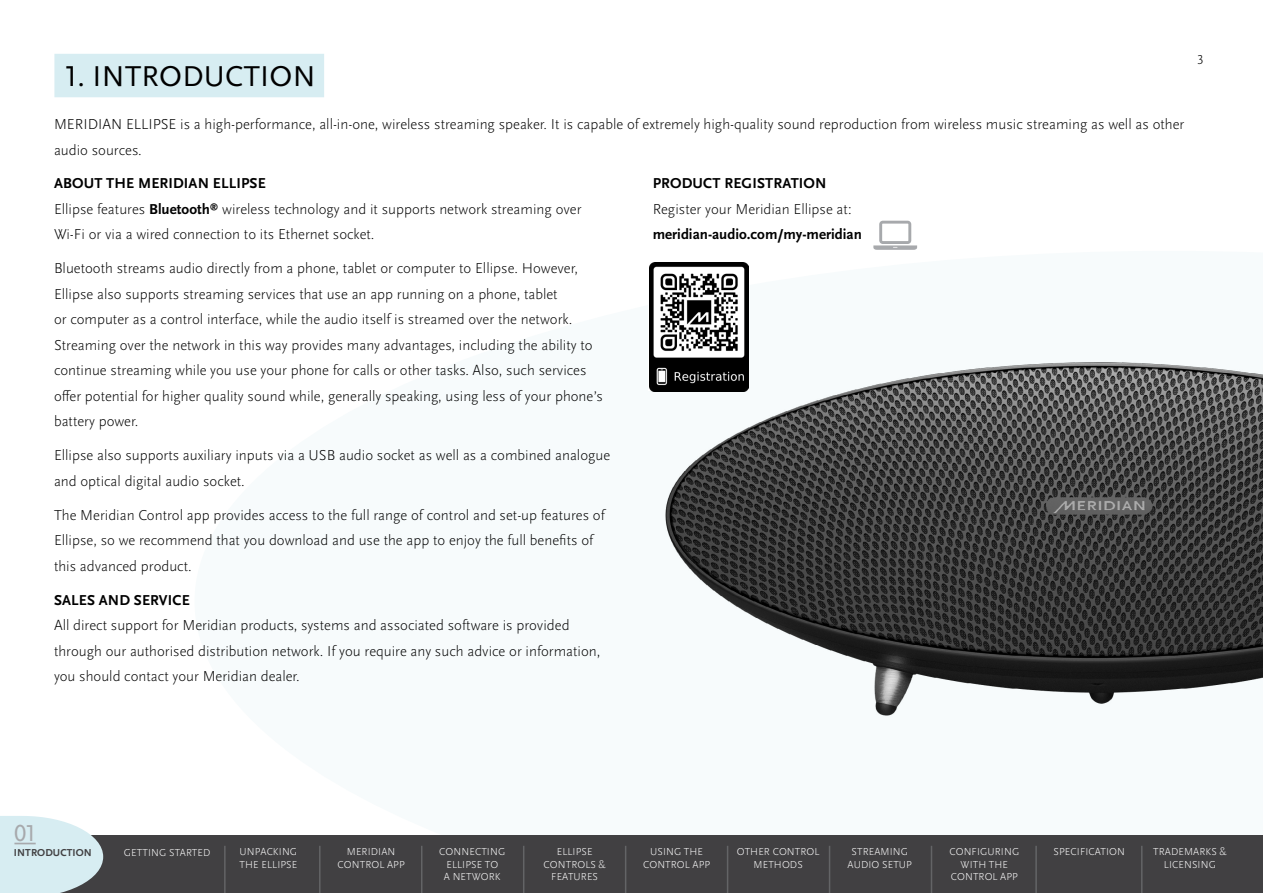
<style>
.page{position:relative;width:1263px;height:893px;background:#fff}
.page>*{position:absolute;margin:0;border:0;box-sizing:border-box;transform-origin:0 0}
.t1{font:30px "Scala Sans Pro";letter-spacing:.01em;color:#000}
.t2{font:24px "Scala Sans Pro";color:#a7a9ac}
.t3{font:300 15px/25.5px "Scala Sans Pro";color:#000}
.t4{font:700 15px "Scala Sans Pro";letter-spacing:.01em;color:#000}
.t5{font:300 13.5px "Scala Sans Pro";color:#000}
.t6{font:300 10.5px/12.6px "Scala Sans Pro";letter-spacing:.01em;color:#fff;text-align:center}
.t7{font:700 10.5px "Scala Sans Pro";letter-spacing:.01em;color:#414042}
.s1{font-weight:700}
</style>
<div class="page">
<div style="left:54px;top:54px;width:270px;height:43px;background:#d7edf2"></div>
<div style="left:0;top:835px;width:1263px;height:58px;background:#414042"></div>
<svg style="left:0;top:816px;width:103px;height:77px;background:#cfe2e6"></svg>
<img style="left:662px;top:362px;width:601px;height:354px">
<svg style="left:873px;top:221px;width:44px;height:29px"></svg>
<img style="left:649px;top:263px;width:99px;height:128px">
<hr style="left:224px;top:846px;width:2px;height:47px;background:#636466">
<hr style="left:319px;top:846px;width:1px;height:47px;background:#636466">
<hr style="left:421px;top:846px;width:1px;height:47px;background:#636466">
<hr style="left:523px;top:846px;width:1px;height:47px;background:#636466">
<hr style="left:625px;top:846px;width:1px;height:47px;background:#636466">
<hr style="left:727px;top:846px;width:1px;height:47px;background:#636466">
<hr style="left:829px;top:846px;width:1px;height:47px;background:#636466">
<hr style="left:931px;top:846px;width:1px;height:47px;background:#636466">
<hr style="left:1035px;top:846px;width:2px;height:47px;background:#636466">
<hr style="left:1141px;top:846px;width:1px;height:47px;background:#636466">
<h1 class="t1" style="left:66px;top:59px;width:251px">1. INTRODUCTION</h1>
<p class="t3" style="left:54px;top:112px;width:1132px">MERIDIAN ELLIPSE is a high-performance, all-in-one, wireless streaming speaker. It is capable of extremely high-quality sound reproduction from wireless music streaming as well as other audio sources.</p>
<p class="t3" style="left:54px;top:171px;width:529px"><span class="s1">ABOUT THE MERIDIAN ELLIPSE<br></span>Ellipse features <span class="s1">Bluetooth</span><sup>®</sup> wireless technology and it supports network streaming over<br>Wi-Fi or via a wired connection to its Ethernet socket.</p>
<p class="t3" style="left:54px;top:256px;width:550px">Bluetooth streams audio directly from a phone, tablet or computer to Ellipse. However, Ellipse also supports streaming services that use an app running on a phone, tablet<br>or computer as a control interface, while the audio itself is streamed over the network.<br>Streaming over the network in this way provides many advantages, including the ability to continue streaming while you use your phone for calls or other tasks. Also, such services offer potential for higher quality sound while, generally speaking, using less of your phone’s battery power.</p>
<p class="t3" style="left:54px;top:443px;width:558px">Ellipse also supports auxiliary inputs via a USB audio socket as well as a combined analogue and optical digital audio socket.</p>
<p class="t3" style="left:54px;top:502px;width:552px">The Meridian Control app provides access to the full range of control and set-up features of<br>Ellipse, so we recommend that you download and use the app to enjoy the full benefits of this advanced product.</p>
<p class="t4" style="left:54px;top:591px;width:137px">SALES AND SERVICE</p>
<p class="t3" style="left:54px;top:613px;width:548px">All direct support for Meridian products, systems and associated software is provided through our authorised distribution network. If you require any such advice or information, you should contact your Meridian dealer.</p>
<p class="t4" style="left:653px;top:175px;width:175px">PRODUCT REGISTRATION</p>
<p class="t3" style="left:653px;top:196px;width:200px">Register your Meridian Ellipse at:</p>
<p class="t4" style="left:653px;top:226px;width:211px">meridian-audio.com/my-meridian</p>
<p class="t5" style="left:1197px;top:52px;width:8px">3</p>
<h2 class="t2" style="left:14px;top:819px;width:23px">01</h2>
<p class="t7" style="left:14px;top:847px;width:80px">INTRODUCTION</p>
<p class="t6" style="left:643px;top:845px;width:69px">USING THE<br>CONTROL APP</p>
<p class="t6" style="left:848px;top:845px;width:66px">STREAMING<br>AUDIO SETUP</p>
<p class="t6" style="left:949px;top:845px;width:71px">CONFIGURING<br>WITH THE<br>CONTROL APP</p>
<p class="t6" style="left:1053px;top:845px;width:73px">SPECIFICATION</p>
<p class="t6" style="left:1153px;top:845px;width:75px">TRADEMARKS &amp;<br>LICENSING</p>
<p class="t6" style="left:124px;top:846px;width:88px">GETTING STARTED</p>
<p class="t6" style="left:239px;top:845px;width:59px;text-align:left">UNPACKING<br>THE ELLIPSE</p>
<p class="t6" style="left:338px;top:845px;width:69px">MERIDIAN<br>CONTROL APP</p>
<p class="t6" style="left:439px;top:845px;width:68px">CONNECTING<br>ELLIPSE TO<br>A NETWORK</p>
<p class="t6" style="left:543px;top:845px;width:64px">ELLIPSE<br>CONTROLS &amp;<br>FEATURES</p>
<p class="t6" style="left:737px;top:845px;width:84px">OTHER CONTROL<br>METHODS</p>
</div>
